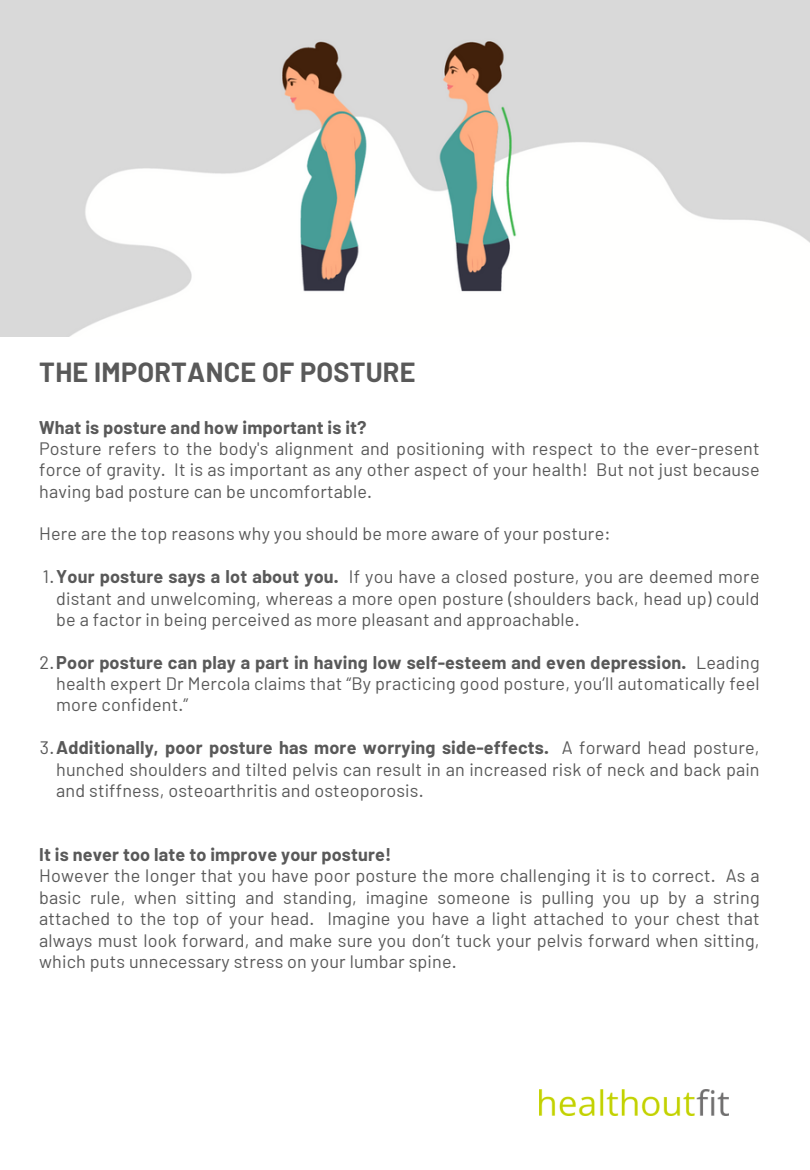
<style>
.page{position:relative;width:810px;height:1170px;background:#fff}
.page>*{position:absolute;margin:0;border:0;box-sizing:border-box;transform-origin:0 0}
.t1{font:700 27px "Barlow";letter-spacing:.01em;color:#595959}
.t2{font:18px/21.3px "Barlow";letter-spacing:.01em;color:#595959;text-align:justify}
.t3{font:700 18px "Barlow";letter-spacing:.01em;color:#595959}
.s1{font-weight:700}
</style>
<div class="page">
<img style="left:0;top:0;width:810px;height:337px">
<img style="left:540px;top:1089px;width:189px;height:27px">
<p class="t1" style="left:39px;top:355px;width:378px">THE IMPORTANCE OF POSTURE</p>
<p class="t3" style="left:39px;top:416px;width:329px">What is posture and how important is it?</p>
<p class="t2" style="left:39px;top:437px;width:722px">Posture refers to the body's alignment and positioning with respect to the ever-present force of gravity. It is as important as any other aspect of your health! But not just because having bad posture can be uncomfortable.</p>
<p class="t2" style="left:39px;top:523px;width:573px">Here are the top reasons why you should be more aware of your posture:</p>
<p class="t2" style="left:56px;top:565px;width:705px;text-indent:-13px">1.<span class="s1">Your posture says a lot about you.</span> If you have a closed posture, you are deemed more distant and unwelcoming, whereas a more open posture (shoulders back, head up) could be a factor in being perceived as more pleasant and approachable.</p>
<p class="t2" style="left:56px;top:651px;width:705px;text-indent:-17px">2.<span class="s1">Poor posture can play a part in having low self-esteem and even depression.</span> Leading health expert Dr Mercola claims that “By practicing good posture, you’ll automatically feel more confident.”</p>
<p class="t2" style="left:56px;top:736px;width:705px;text-indent:-16px">3.<span class="s1">Additionally, poor posture has more worrying side-effects.</span> A forward head posture, hunched shoulders and tilted pelvis can result in an increased risk of neck and back pain and stiffness, osteoarthritis and osteoporosis.</p>
<p class="t3" style="left:39px;top:843px;width:354px">It is never too late to improve your posture!</p>
<p class="t2" style="left:39px;top:865px;width:722px">However the longer that you have poor posture the more challenging it is to correct. As a basic rule, when sitting and standing, imagine someone is pulling you up by a string attached to the top of your head. Imagine you have a light attached to your chest that always must look forward, and make sure you don’t tuck your pelvis forward when sitting, which puts unnecessary stress on your lumbar spine.</p>
</div>
